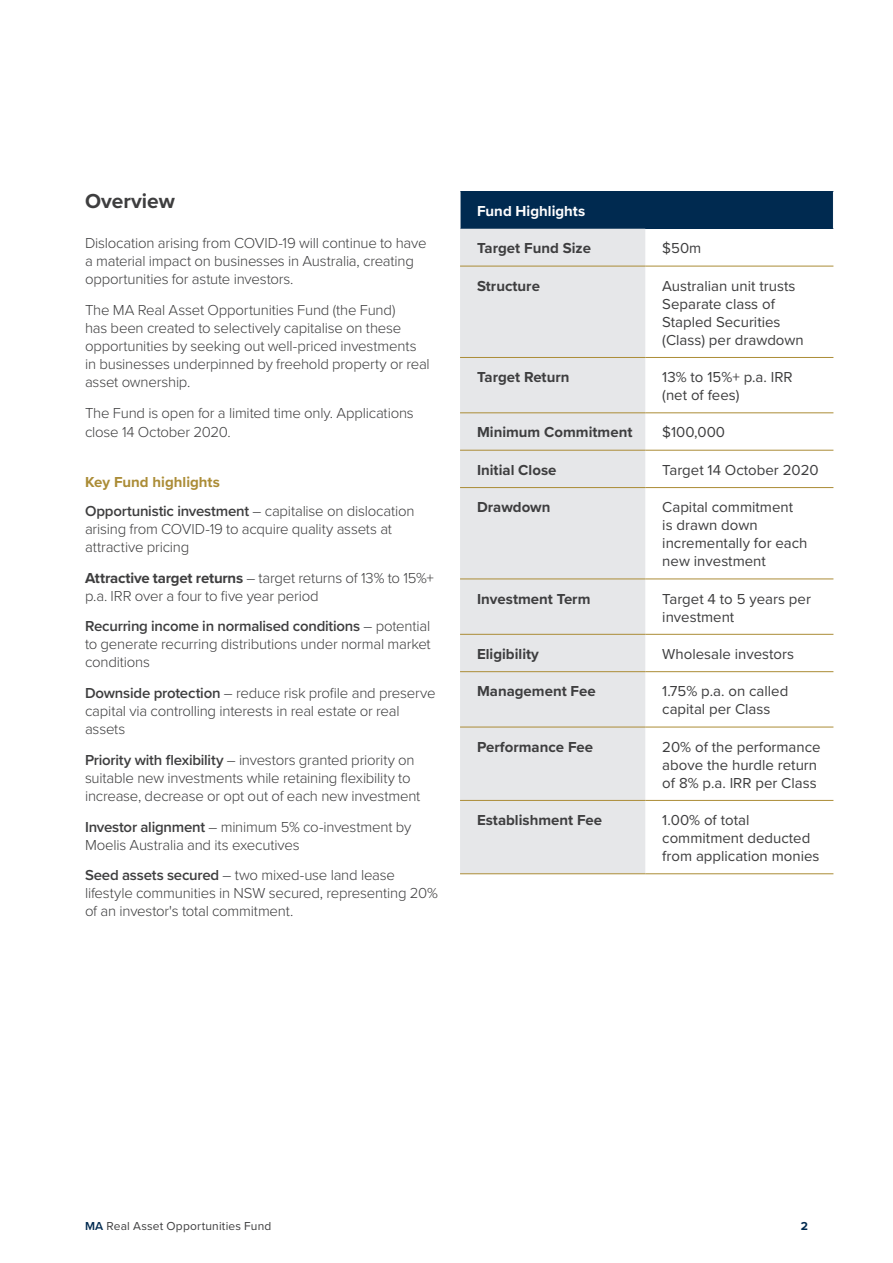
<style>
.page{position:relative;width:893px;height:1263px;background:#fff}
.page>*{position:absolute;margin:0;border:0;box-sizing:border-box;transform-origin:0 0}
.MSH_Section_head_1{font:700 21px "Proxima Nova";color:#3e3e3f}
._4__BodyHead{font:300 15px/18px "Proxima Nova";letter-spacing:-.015em;color:#3e3e3f}
.EBT1___Body{font:15px/18px "Proxima Nova";color:#3e3e3f}
.EBT1___Body-2{font:700 15px "Proxima Nova";color:#3e3e3f}
.MSH_Section_head_1-2{font:700 15px "Proxima Nova";color:#ab8c36}
.TH1___Heading_1{font:700 15px "Proxima Nova";color:#fff}
.t1{font:12px "Proxima Nova";letter-spacing:.015em;color:#3e3e3f}
.t2{font:700 12px "Proxima Nova";color:#002a50}
.s1{font-weight:600}
.s2{font-weight:700}
.s3{font-weight:600;color:#002a50}
</style>
<div class="page">
<div style="left:460px;top:191px;width:373px;height:38px;background:#002a50"></div>
<div style="left:460px;top:229px;width:185px;height:644px;background:#e6e7e9"></div>
<hr style="left:460px;top:191px;width:1px;height:38px;background:#fff">
<hr style="left:460px;top:266px;width:185px;height:1px;background:#ab8c36">
<hr style="left:645px;top:266px;width:188px;height:1px;background:#ab8c36">
<hr style="left:460px;top:357px;width:185px;height:1px;background:#ab8c36">
<hr style="left:645px;top:357px;width:188px;height:1px;background:#ab8c36">
<hr style="left:460px;top:412px;width:185px;height:1px;background:#ab8c36">
<hr style="left:645px;top:412px;width:188px;height:1px;background:#ab8c36">
<hr style="left:460px;top:450px;width:185px;height:1px;background:#ab8c36">
<hr style="left:645px;top:450px;width:188px;height:1px;background:#ab8c36">
<hr style="left:460px;top:487px;width:185px;height:1px;background:#ab8c36">
<hr style="left:645px;top:487px;width:188px;height:1px;background:#ab8c36">
<hr style="left:460px;top:578px;width:185px;height:1px;background:#ab8c36">
<hr style="left:645px;top:578px;width:188px;height:1px;background:#ab8c36">
<hr style="left:460px;top:634px;width:185px;height:1px;background:#ab8c36">
<hr style="left:645px;top:634px;width:188px;height:1px;background:#ab8c36">
<hr style="left:460px;top:671px;width:185px;height:1px;background:#ab8c36">
<hr style="left:645px;top:671px;width:188px;height:1px;background:#ab8c36">
<hr style="left:460px;top:727px;width:185px;height:1px;background:#ab8c36">
<hr style="left:645px;top:727px;width:188px;height:1px;background:#ab8c36">
<hr style="left:460px;top:800px;width:185px;height:1px;background:#ab8c36">
<hr style="left:645px;top:800px;width:188px;height:1px;background:#ab8c36">
<hr style="left:460px;top:873px;width:185px;height:1px;background:#ab8c36">
<hr style="left:645px;top:873px;width:188px;height:1px;background:#ab8c36">
<p class="MSH_Section_head_1" style="left:85px;top:185px;width:91px">Overview</p>
<p class="_4__BodyHead" style="left:85px;top:233px;width:343px">Dislocation arising from COVID-19 will continue to have a material impact on businesses in Australia, creating opportunities for astute investors.</p>
<p class="_4__BodyHead" style="left:85px;top:300px;width:346px">The MA Real Asset Opportunities Fund (the Fund)<br>has been created to selectively capitalise on these opportunities by seeking out well-priced investments in businesses underpinned by freehold property or real asset ownership.</p>
<p class="_4__BodyHead" style="left:85px;top:402px;width:330px;line-height:19.5px">The Fund is open for a limited time only. Applications close 14 October 2020.</p>
<p class="MSH_Section_head_1-2" style="left:85px;top:471px;width:136px">Key Fund highlights</p>
<p class="_4__BodyHead" style="left:85px;top:501px;width:331px"><span class="s1">Opportunistic investment</span> – capitalise on dislocation arising from COVID-19 to acquire quality assets at attractive pricing</p>
<p class="_4__BodyHead" style="left:85px;top:568px;width:351px"><span class="s2">Attractive target returns</span> – target returns of 13% to 15%+ p.a. IRR over a four to five year period</p>
<p class="_4__BodyHead" style="left:85px;top:616px;width:347px;text-align:justify"><span class="s1">Recurring income in normalised conditions</span> – potential to generate recurring distributions under normal market conditions</p>
<p class="_4__BodyHead" style="left:85px;top:683px;width:352px"><span class="s1">Downside protection</span> – reduce risk profile and preserve capital via controlling interests in real estate or real assets</p>
<p class="_4__BodyHead" style="left:85px;top:750px;width:337px"><span class="s1">Priority with flexibility</span> – investors granted priority on suitable new investments while retaining flexibility to increase, decrease or opt out of each new investment</p>
<p class="_4__BodyHead" style="left:85px;top:817px;width:328px"><span class="s1">Investor alignment</span> – minimum 5% co-investment by<br>Moelis Australia and its executives</p>
<p class="_4__BodyHead" style="left:85px;top:865px;width:354px"><span class="s1">Seed assets secured</span> – two mixed-use land lease lifestyle communities in NSW secured, representing 20% of an investor's total commitment.</p>
<p class="TH1___Heading_1" style="left:477px;top:200px;width:110px">Fund Highlights</p>
<p class="EBT1___Body-2" style="left:477px;top:237px;width:115px">Target Fund Size</p>
<p class="EBT1___Body" style="left:662px;top:239px;width:41px">$50m</p>
<p class="EBT1___Body-2" style="left:477px;top:274px;width:64px">Structure</p>
<p class="EBT1___Body" style="left:662px;top:276px;width:143px">Australian unit trusts<br>Separate class of<br>Stapled Securities (Class) per drawdown</p>
<p class="EBT1___Body-2" style="left:477px;top:366px;width:94px">Target Return</p>
<p class="EBT1___Body" style="left:662px;top:367px;width:132px">13% to 15%+ p.a. IRR (net of fees)</p>
<p class="EBT1___Body-2" style="left:477px;top:421px;width:157px">Minimum Commitment</p>
<p class="EBT1___Body" style="left:662px;top:423px;width:64px">$100,000</p>
<p class="EBT1___Body-2" style="left:477px;top:459px;width:81px">Initial Close</p>
<p class="EBT1___Body" style="left:662px;top:460px;width:158px">Target 14 October 2020</p>
<p class="EBT1___Body-2" style="left:477px;top:496px;width:75px">Drawdown</p>
<p class="EBT1___Body" style="left:662px;top:497px;width:147px">Capital commitment<br>is drawn down incrementally for each new investment</p>
<p class="EBT1___Body-2" style="left:477px;top:587px;width:115px">Investment Term</p>
<p class="EBT1___Body" style="left:662px;top:589px;width:150px">Target 4 to 5 years per investment</p>
<p class="EBT1___Body-2" style="left:477px;top:643px;width:63px">Eligibility</p>
<p class="EBT1___Body" style="left:662px;top:644px;width:133px">Wholesale investors</p>
<p class="EBT1___Body-2" style="left:477px;top:680px;width:120px">Management Fee</p>
<p class="EBT1___Body" style="left:662px;top:682px;width:127px">1.75% p.a. on called capital per Class</p>
<p class="EBT1___Body-2" style="left:477px;top:735px;width:118px">Performance Fee</p>
<p class="EBT1___Body" style="left:662px;top:737px;width:160px">20% of the performance above the hurdle return of 8% p.a. IRR per Class</p>
<p class="EBT1___Body-2" style="left:477px;top:809px;width:127px">Establishment Fee</p>
<p class="EBT1___Body" style="left:662px;top:810px;width:159px">1.00% of total commitment deducted from application monies</p>
<p class="t1" style="left:85px;top:1217px;width:188px"><span class="s3">MA</span> Real Asset Opportunities Fund</p>
<p class="t2" style="left:801px;top:1217px;width:9px">2</p>
</div>
